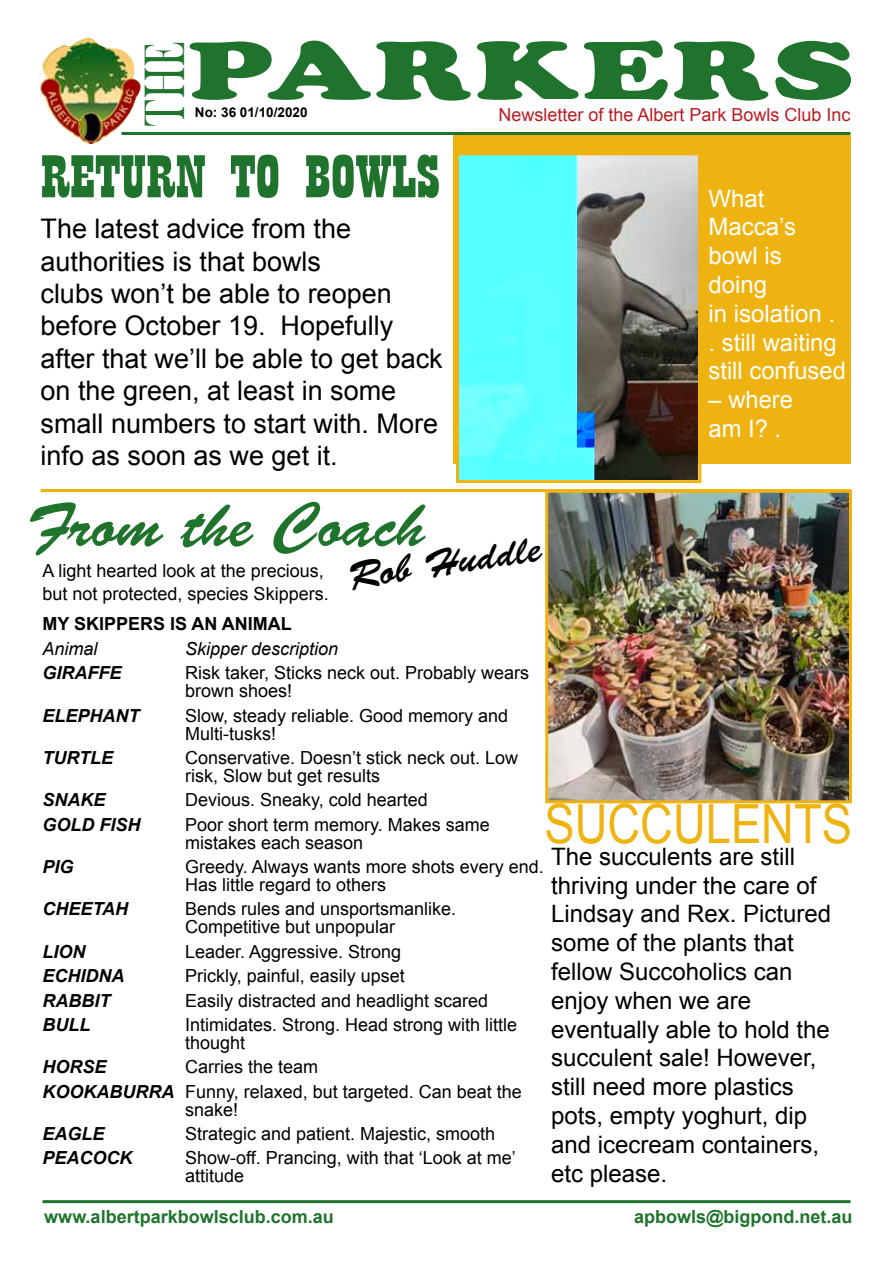
<style>
.page{position:relative;width:893px;height:1263px;background:#fff}
.page>*{position:absolute;margin:0;border:0;box-sizing:border-box;transform-origin:0 0}
.t1{font:900 85.5px "Cooper";letter-spacing:.03em;color:#1f732d;scale:1.46 1}
.t2{font:63px "Playbill";color:#1f732d;scale:1.29 1}
.t3{font:63px "Brush Script Std";color:#1f732d}
.t4{font:58.5px "Bask Old Face";color:#1f732d;scale:.65 1}
.t5{font:54px "Arial";color:#efb311;scale:.84 1}
.t6{font:39px "Brush Script Std";color:#000}
.t7{font:27px/32.4px "Arial";color:#000}
.t8{font:24px/28.8px "Arial";color:#000}
.t9{font:24px/28.8px "Arial";color:#fff}
.t10{font:18px/18px "Arial";color:#000}
.t11{font:italic 700 18px "Arial";color:#000}
.t12{font:700 18px "Arial";color:#1f732d}
.t13{font:18px "Arial";color:#b81d22}
.t14{font:italic 18px "Arial";color:#000}
.t15{font:700 18px "Arial";color:#000}
.t16{font:700 13.5px "Arial";color:#000}
.s1{font-weight:700;font-style:italic}
</style>
<div class="page">
<img style="left:39px;top:37px;width:102px;height:107px">
<hr style="left:43px;top:1200px;width:808px;height:3px;background:#1f732d">
<hr style="left:41px;top:489px;width:809px;height:3px;background:#efb311">
<div style="left:453px;top:135px;width:397px;height:328px;background:#efb311"></div>
<hr style="left:122px;top:132px;width:728px;height:3px;background:#1f732d">
<img style="left:460px;top:156px;width:237px;height:323px">
<div style="left:456px;top:152px;width:245px;height:331px;border:3px solid #efb311"></div>
<img style="left:549px;top:494px;width:299px;height:305px">
<div style="left:545px;top:490px;width:307px;height:313px;border:3px solid #efb311"></div>
<h1 class="t1" style="left:188px;top:21px;width:457px">PARKERS</h1>
<h3 class="t4" style="left:133px;top:126px;width:129px;rotate:-90deg">The</h3>
<p class="t16" style="left:195px;top:103px;width:114px">No: 36 01/10/2020</p>
<p class="t13" style="left:498px;top:103px;width:354px">Newsletter of the Albert Park Bowls Club Inc</p>
<h2 class="t2" style="left:40px;top:145px;width:311px">RETURN TO BOWLS</h2>
<h3 class="t7" style="left:40px;top:213px;width:404px">The latest advice from the authorities is that bowls<br>clubs won’t be able to reopen before October 19. Hopefully after that we’ll be able to get back on the green, at least in some small numbers to start with. More info as soon as we get it.</h3>
<h2 class="t3" style="left:27px;top:490px;width:400px">From the Coach</h2>
<h3 class="t9" style="left:708px;top:184px;width:139px">What<br>Macca’s bowl is doing<br>in isolation . . still waiting still confused</h3>
<h3 class="t9" style="left:708px;top:386px;width:86px">– where am I? .</h3>
<h3 class="t6" style="left:346px;top:554px;width:196px;rotate:-8deg">Rob Huddle</h3>
<p class="t10" style="left:43px;top:560px;width:288px;line-height:22.5px">A light hearted look at the precious, but not protected, species Skippers.</p>
<p class="t15" style="left:43px;top:612px;width:251px">My Skippers is an Animal</p>
<p class="t14" style="left:43px;top:637px;width:57px">Animal</p>
<p class="t14" style="left:185px;top:637px;width:155px">Skipper description</p>
<p class="t11" style="left:43px;top:661px;width:81px">GIRAFFE</p>
<p class="t10" style="left:185px;top:664px;width:346px">Risk taker, Sticks neck out. Probably wears brown shoes!</p>
<p class="t11" style="left:43px;top:703px;width:99px">ELEPHANT</p>
<p class="t10" style="left:185px;top:706px;width:325px">Slow, steady reliable. Good memory and<br>Multi-tusks!</p>
<p class="t11" style="left:43px;top:746px;width:72px">TURTLE</p>
<p class="t10" style="left:185px;top:749px;width:335px">Conservative. Doesn’t stick neck out. Low risk, Slow but get results</p>
<p class="t11" style="left:43px;top:788px;width:65px">SNAKE</p>
<p class="t10" style="left:185px;top:791px;width:244px">Devious. Sneaky, cold hearted</p>
<p class="t11" style="left:43px;top:813px;width:100px">GOLD FISH</p>
<p class="t10" style="left:185px;top:815px;width:306px">Poor short term memory. Makes same mistakes each season</p>
<p class="t11" style="left:43px;top:855px;width:33px">PIG</p>
<p class="t10" style="left:185px;top:858px;width:360px">Greedy. Always wants more shots every end.<br>Has little regard to others</p>
<p class="t11" style="left:43px;top:897px;width:87px">CHEETAH</p>
<p class="t10" style="left:185px;top:900px;width:273px">Bends rules and unsportsmanlike.<br>Competitive but unpopular</p>
<p class="t11" style="left:43px;top:940px;width:45px">LION</p>
<p class="t10" style="left:185px;top:943px;width:218px">Leader. Aggressive. Strong</p>
<p class="t11" style="left:43px;top:964px;width:83px">ECHIDNA</p>
<p class="t10" style="left:185px;top:967px;width:221px">Prickly, painful, easily upset</p>
<p class="t11" style="left:43px;top:988px;width:69px">RABBIT</p>
<p class="t10" style="left:185px;top:991px;width:305px">Easily distracted and headlight scared</p>
<p class="t11" style="left:43px;top:1013px;width:49px">BULL</p>
<p class="t10" style="left:185px;top:1016px;width:334px">Intimidates. Strong. Head strong with little thought</p>
<p class="t11" style="left:43px;top:1055px;width:66px">HORSE</p>
<h3 class="t5" style="left:544px;top:788px;width:227px">succulents</h3>
<p class="t8" style="left:551px;top:842px;width:282px">The succulents are still thriving under the care of<br>Lindsay and Rex. Pictured some of the plants that fellow Succoholics can enjoy when we are eventually able to hold the succulent sale! However, still need more plastics pots, empty yoghurt, dip and icecream containers, etc please.</p>
<p class="t10" style="left:43px;top:1055px;width:481px;line-height:24.3px;text-indent:143px">Carries the team<br><span class="s1">KOOKABURRA</span> Funny, relaxed, but targeted. Can beat the</p>
<p class="t10" style="left:185px;top:1100px;width:55px">snake!</p>
<p class="t11" style="left:43px;top:1122px;width:64px">EAGLE</p>
<p class="t10" style="left:185px;top:1125px;width:312px">Strategic and patient. Majestic, smooth</p>
<p class="t11" style="left:43px;top:1146px;width:92px">PEACOCK</p>
<p class="t10" style="left:185px;top:1149px;width:332px">Show-off. Prancing, with that ‘Look at me’ attitude</p>
<p class="t12" style="left:44px;top:1205px;width:291px">www.albertparkbowlsclub.com.au</p>
<p class="t12" style="left:634px;top:1205px;width:220px">apbowls@bigpond.net.au</p>
</div>
